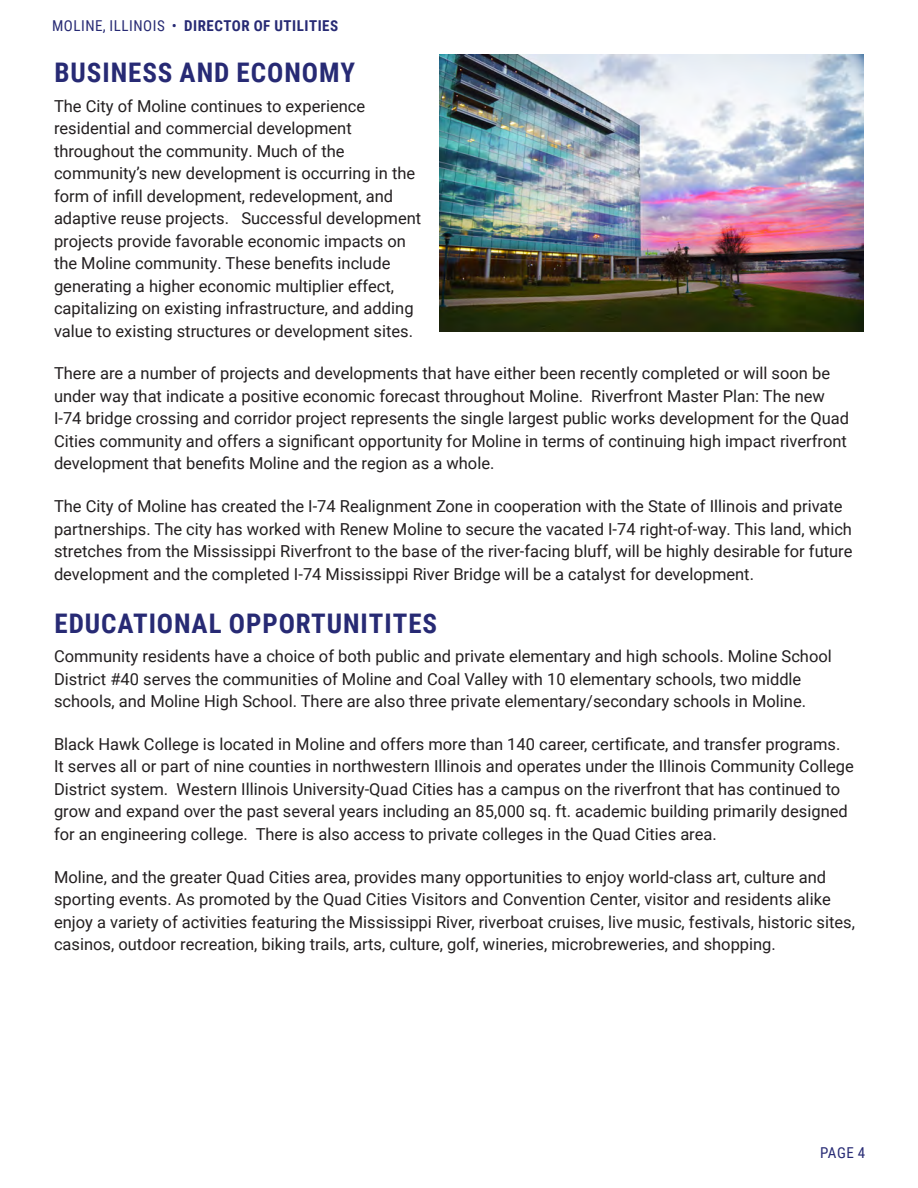
<style>
.page{position:relative;width:918px;height:1188px;background:#fff}
.page>*{position:absolute;margin:0;border:0;box-sizing:border-box;transform-origin:0 0}
.Header1{font:700 27px "Roboto Condensed";letter-spacing:.035em;color:#272a74}
.Text_11{font:16.5px/22.5px "Roboto";color:#231f20}
.Header1-2{font:700 15px "Roboto Condensed";letter-spacing:.035em;color:#272a74}
.Header1-3{font:15px "Roboto Condensed";color:#272a74}
.s1{font-weight:400}
</style>
<div class="page">
<img style="left:439px;top:54px;width:425px;height:277px">
<p class="Header1-2" style="left:52px;top:15px;width:288px"><span class="s1">MOLINE, ILLINOIS •</span> DIRECTOR OF UTILITIES</p>
<p class="Header1" style="left:54px;top:54px;width:302px">BUSINESS AND ECONOMY</p>
<p class="Text_11" style="left:54px;top:94px;width:369px">The City of Moline continues to experience residential and commercial development throughout the community. Much of the community’s new development is occurring in the form of infill development, redevelopment, and adaptive reuse projects. Successful development projects provide favorable economic impacts on the Moline community. These benefits include generating a higher economic multiplier effect, capitalizing on existing infrastructure, and adding value to existing structures or development sites.</p>
<p class="Text_11" style="left:54px;top:362px;width:797px">There are a number of projects and developments that have either been recently completed or will soon be under way that indicate a positive economic forecast throughout Moline. Riverfront Master Plan: The new I-74 bridge crossing and corridor project represents the single largest public works development for the Quad Cities community and offers a significant opportunity for Moline in terms of continuing high impact riverfront development that benefits Moline and the region as a whole.</p>
<p class="Text_11" style="left:54px;top:494px;width:800px">The City of Moline has created the I-74 Realignment Zone in cooperation with the State of Illinois and private partnerships. The city has worked with Renew Moline to secure the vacated I-74 right-of-way. This land, which stretches from the Mississippi Riverfront to the base of the river-facing bluff, will be highly desirable for future development and the completed I-74 Mississippi River Bridge will be a catalyst for development.</p>
<p class="Header1" style="left:54px;top:604px;width:384px">EDUCATIONAL OPPORTUNITITES</p>
<p class="Text_11" style="left:54px;top:644px;width:779px">Community residents have a choice of both public and private elementary and high schools. Moline School<br>District #40 serves the communities of Moline and Coal Valley with 10 elementary schools, two middle schools, and Moline High School. There are also three private elementary/secondary schools in Moline.</p>
<p class="Text_11" style="left:54px;top:732px;width:801px">Black Hawk College is located in Moline and offers more than 140 career, certificate, and transfer programs.<br>It serves all or part of nine counties in northwestern Illinois and operates under the Illinois Community College District system. Western Illinois University-Quad Cities has a campus on the riverfront that has continued to grow and expand over the past several years including an 85,000 sq. ft. academic building primarily designed for an engineering college. There is also access to private colleges in the Quad Cities area.</p>
<p class="Text_11" style="left:54px;top:865px;width:802px">Moline, and the greater Quad Cities area, provides many opportunities to enjoy world-class art, culture and sporting events. As promoted by the Quad Cities Visitors and Convention Center, visitor and residents alike enjoy a variety of activities featuring the Mississippi River, riverboat cruises, live music, festivals, historic sites, casinos, outdoor recreation, biking trails, arts, culture, golf, wineries, microbreweries, and shopping.</p>
<p class="Header1-3" style="left:820px;top:1143px;width:46px">PAGE 4</p>
</div>
